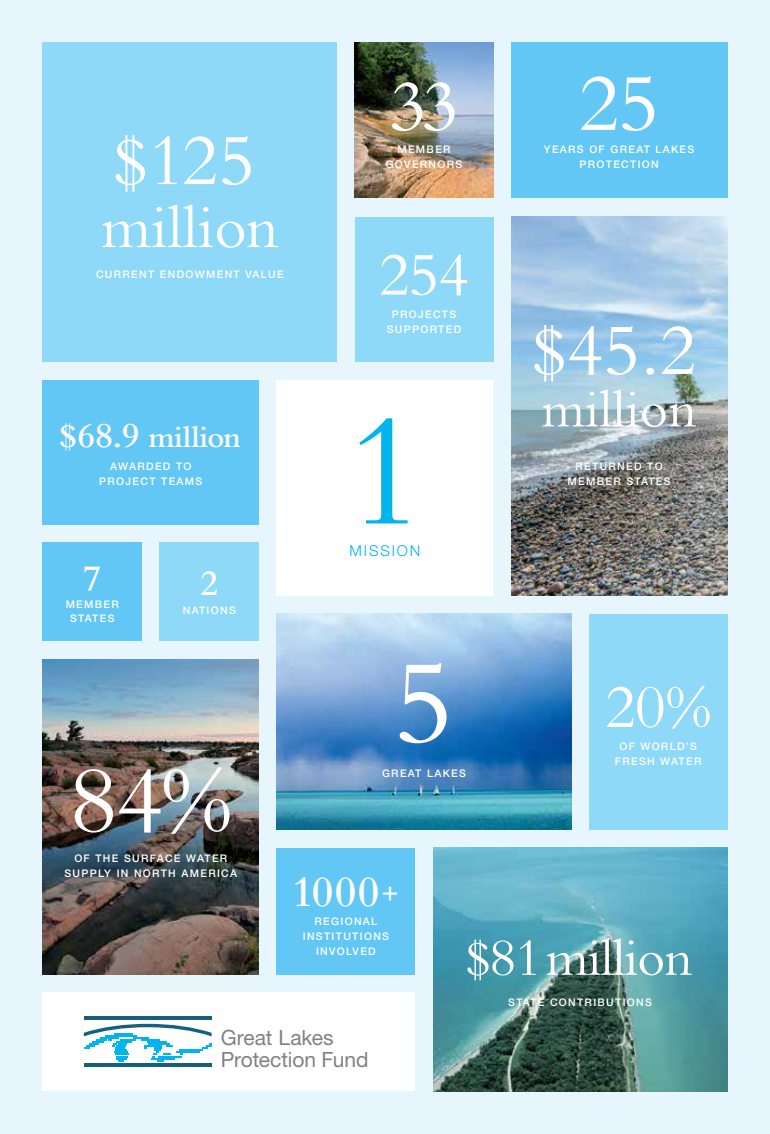
<style>
.page{position:relative;width:770px;height:1134px;background:#e7f6fd}
.page>*{position:absolute;margin:0;border:0;box-sizing:border-box;transform-origin:0 0}
.t1{font:165px "Bembo";color:#00b4ed}
.t2{font:123px "Bembo";color:#fff}
.t3{font:97.5px "Bembo";color:#fff}
.t4{font:84px "Bembo";color:#fff}
.t5{font:75px "Bembo";letter-spacing:-.02em;color:#fff}
.t6{font:63px "Bembo";color:#fff}
.t7{font:54.6px "Bembo";color:#fff}
.t8{font:54px "Bembo";letter-spacing:-.02em;color:#fff}
.t9{font:600 45px "Bembo";color:#fff}
.t10{font:600 37.5px "Bembo";color:#fff}
.t11{font:600 31.5px "Bembo";color:#fff}
.t12{font:21px/21.9px "Helvetica Neue";letter-spacing:-.005em;color:#808184}
.t13{font:300 15px "Helvetica Neue";letter-spacing:.125em;color:#00b4ed}
.t14{font:500 10.5px/15px "Helvetica Neue";letter-spacing:.125em;color:#fff;text-align:center}
.s1{font-size:36.6px}
.s2{font-size:30px}
</style>
<div class="page">
<img style="left:511px;top:216px;width:216px;height:379px">
<div style="left:43px;top:380px;width:216px;height:144px;background:#62c7f4"></div>
<img style="left:277px;top:614px;width:294px;height:216px">
<img style="left:433px;top:848px;width:294px;height:243px">
<div style="left:277px;top:380px;width:216px;height:216px;background:#fff"></div>
<div style="left:43px;top:542px;width:99px;height:99px;background:#62c7f4"></div>
<div style="left:277px;top:848px;width:138px;height:126px;background:#62c7f4"></div>
<div style="left:589px;top:614px;width:138px;height:216px;background:#8ed8f8"></div>
<div style="left:511px;top:43px;width:216px;height:155px;background:#62c7f4"></div>
<div style="left:43px;top:43px;width:294px;height:319px;background:#8ed8f8"></div>
<div style="left:355px;top:217px;width:138px;height:145px;background:#8ed8f8"></div>
<img style="left:355px;top:43px;width:138px;height:155px">
<div style="left:43px;top:992px;width:372px;height:99px;background:#fff"></div>
<div style="left:160px;top:542px;width:99px;height:99px;background:#8ed8f8"></div>
<hr style="left:84px;top:1017px;width:127px;height:3px;background:#156081">
<hr style="left:84px;top:1063px;width:127px;height:4px;background:#156081">
<svg style="left:84px;top:1024px;width:127px;height:37px"></svg>
<img style="left:43px;top:659px;width:216px;height:315px">
<h3 class="t5" style="left:114px;top:117px;width:143px">$125</h3>
<h3 class="t6" style="left:101px;top:191px;width:179px">million</h3>
<p class="t14" style="left:96px;top:267px;width:189px">CURRENT ENDOWMENT VALUE</p>
<h3 class="t11" style="left:59px;top:419px;width:183px"><span class="s1">$68.9</span> million</h3>
<p class="t14" style="left:99px;top:458px;width:105px">AWARDED TO<br>PROJECT TEAMS</p>
<h3 class="t10" style="left:83px;top:557px;width:21px">7</h3>
<p class="t14" style="left:66px;top:598px;width:55px;line-height:13.5px">MEMBER<br>STATES</p>
<h3 class="t10" style="left:200px;top:563px;width:21px">2</h3>
<p class="t14" style="left:183px;top:602px;width:55px">NATIONS</p>
<h3 class="t5" style="left:389px;top:63px;width:70px">33</h3>
<p class="t14" style="left:385px;top:142px;width:78px">MEMBER<br>GOVERNORS</p>
<h3 class="t6" style="left:379px;top:238px;width:92px">254</h3>
<p class="t14" style="left:386px;top:307px;width:76px">PROJECTS<br>SUPPORTED</p>
<h1 class="t1" style="left:344px;top:376px;width:82px">1</h1>
<h3 class="t13" style="left:349px;top:542px;width:72px">MISSION</h3>
<h2 class="t2" style="left:394px;top:631px;width:62px">5</h2>
<h3 class="t3" style="left:70px;top:744px;width:163px">84%</h3>
<p class="t14" style="left:382px;top:765px;width:85px">GREAT LAKES</p>
<p class="t14" style="left:64px;top:851px;width:174px">OF THE SURFACE WATER<br>SUPPLY IN NORTH AMERICA</p>
<h3 class="t9" style="left:292px;top:867px;width:110px">1000<span class="s2">+</span></h3>
<h3 class="t4" style="left:578px;top:55px;width:82px">25</h3>
<p class="t14" style="left:544px;top:142px;width:152px">YEARS OF GREAT LAKES<br>PROTECTION</p>
<h3 class="t5" style="left:532px;top:307px;width:166px">$45.2</h3>
<h3 class="t7" style="left:541px;top:377px;width:156px">million</h3>
<p class="t14" style="left:567px;top:458px;width:105px">RETURNED TO<br>MEMBER STATES</p>
<h3 class="t6" style="left:605px;top:670px;width:107px">20%</h3>
<p class="t14" style="left:614px;top:739px;width:88px">OF WORLD’S<br>FRESH WATER</p>
<p class="t14" style="left:303px;top:914px;width:88px">REGIONAL<br>INSTITUTIONS<br>INVOLVED</p>
<h3 class="t12" style="left:221px;top:1026px;width:149px">Great Lakes<br>Protection Fund</h3>
<h3 class="t8" style="left:466px;top:926px;width:228px">$81 million</h3>
<p class="t14" style="left:508px;top:994px;width:145px">STATE CONTRIBUTIONS</p>
</div>
